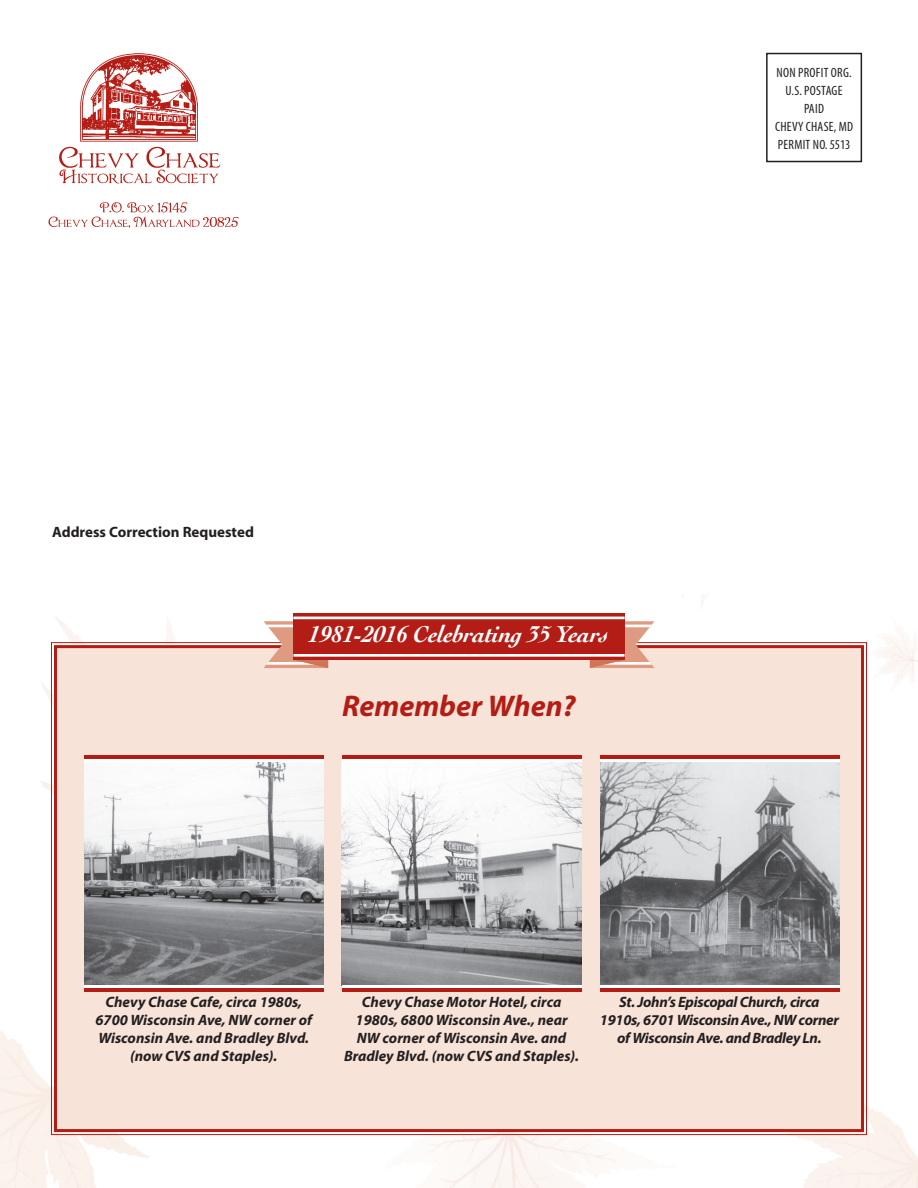
<style>
.page{position:relative;width:918px;height:1188px;background:#fff}
.page>*{position:absolute;margin:0;border:0;box-sizing:border-box;transform-origin:0 0}
.t1{font:italic 700 30px "Myriad Pro";color:#b41d15}
.t2{font:italic 700 24px "Cochin";letter-spacing:-.02em;color:#fff}
.t3{font:italic 700 15px/18px "Myriad Pro";color:#231f20;text-align:center}
.t4{font:italic 700 15px/18px "Myriad Pro";letter-spacing:-.02em;color:#231f20;text-align:center}
.t5{font:700 15px "Myriad";color:#231f20}
.t6{font:condensed 13.5px/18px "Myriad Pro";letter-spacing:.02em;color:#231f20;text-align:center}
</style>
<div class="page">
<img style="left:0;top:594px;width:918px;height:594px">
<img style="left:48px;top:53px;width:191px;height:175px">
<div style="left:50px;top:642px;width:818px;height:494px;background:#f7e3d8"></div>
<div style="left:54px;top:645px;width:810px;height:487px;border:3px solid #b41d15"></div>
<svg style="left:264px;top:621px;width:390px;height:47px"></svg>
<div style="left:293px;top:613px;width:332px;height:47px;background:#b41d15"></div>
<hr style="left:293px;top:654px;width:332px;height:3px;background:#fff">
<hr style="left:293px;top:617px;width:332px;height:2px;background:#fff">
<img style="left:84px;top:761px;width:240px;height:225px">
<hr style="left:84px;top:988px;width:240px;height:3px;background:#b41d15">
<hr style="left:84px;top:986px;width:240px;height:2px;background:#fff">
<hr style="left:84px;top:755px;width:240px;height:4px;background:#b41d15">
<hr style="left:84px;top:759px;width:240px;height:2px;background:#fff">
<img style="left:342px;top:761px;width:239px;height:225px">
<hr style="left:342px;top:988px;width:239px;height:3px;background:#b41d15">
<hr style="left:342px;top:986px;width:239px;height:2px;background:#fff">
<hr style="left:342px;top:755px;width:239px;height:4px;background:#b41d15">
<hr style="left:342px;top:759px;width:239px;height:2px;background:#fff">
<img style="left:600px;top:761px;width:240px;height:225px">
<hr style="left:600px;top:988px;width:240px;height:3px;background:#b41d15">
<hr style="left:600px;top:986px;width:240px;height:2px;background:#fff">
<hr style="left:600px;top:755px;width:240px;height:4px;background:#b41d15">
<hr style="left:600px;top:759px;width:240px;height:2px;background:#fff">
<div style="left:766px;top:53px;width:96px;height:109px;border:2px solid #231f20"></div>
<p class="t5" style="left:52px;top:525px;width:203px">Address Correction Requested</p>
<h2 class="t2" style="left:308px;top:618px;width:302px">1981-2016 Celebrating 35 Years</h2>
<h1 class="t1" style="left:342px;top:687px;width:235px">Remember When?</h1>
<p class="t6" style="left:775px;top:63px;width:79px">NON PROFIT ORG.<br>U.S. POSTAGE<br>PAID<br>CHEVY CHASE, MD<br>PERMIT NO. 5513</p>
<p class="t3" style="left:95px;top:993px;width:218px">Chevy Chase Cafe, circa 1980s,<br>6700 Wisconsin Ave, NW corner of<br>Wisconsin Ave. and Bradley Blvd. (now CVS and Staples).</p>
<p class="t3" style="left:344px;top:993px;width:237px">Chevy Chase Motor Hotel, circa<br>1980s, 6800 Wisconsin Ave., near<br>NW corner of Wisconsin Ave. and<br>Bradley Blvd. (now CVS and Staples).</p>
<p class="t4" style="left:600px;top:993px;width:240px">St. John’s Episcopal Church, circa<br>1910s, 6701 Wisconsin Ave., NW corner of Wisconsin Ave. and Bradley Ln.</p>
</div>
